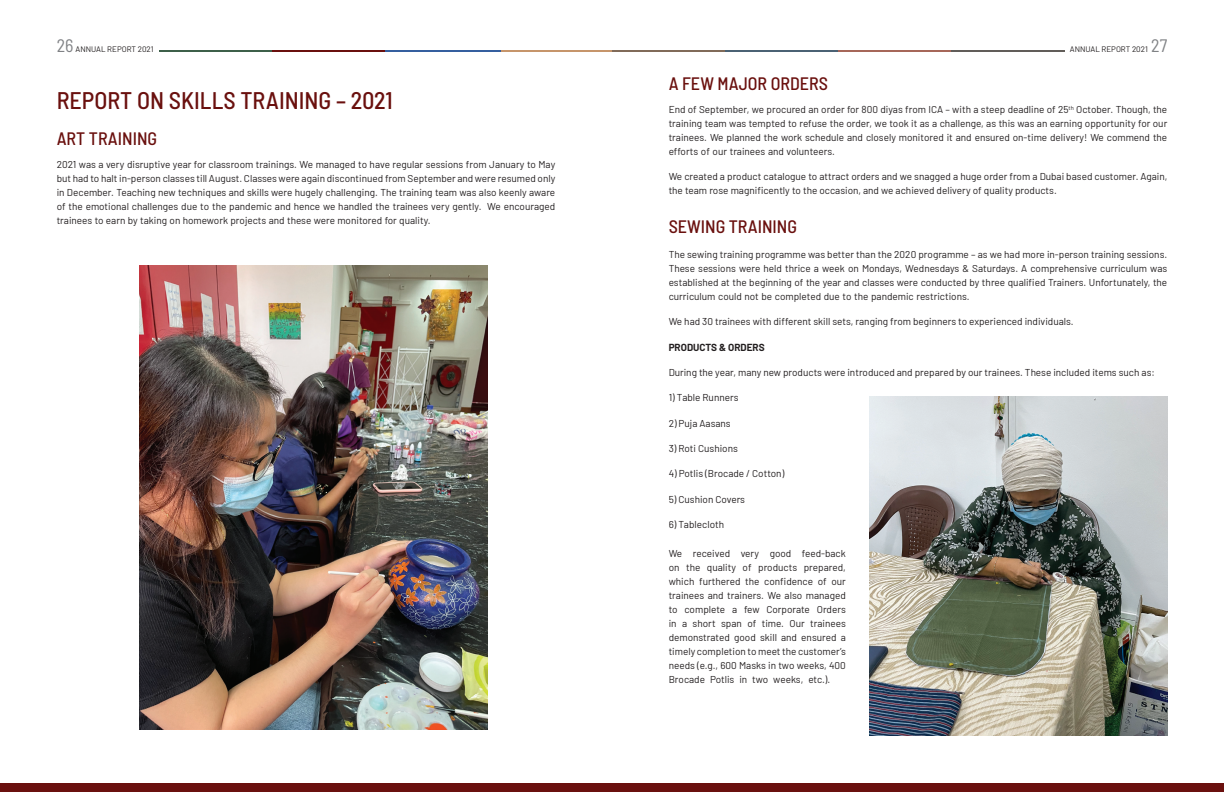
<style>
.page{position:relative;width:1224px;height:792px;background:#fff}
.page>*{position:absolute;margin:0;border:0;box-sizing:border-box;transform-origin:0 0}
.t1{font:500 semi-condensed 24px "Barlow";color:#6a100e}
.t2{font:500 semi-condensed 18px "Barlow";color:#6a100e}
.t3{font:semi-condensed 18px "Barlow";color:#808285}
.t4{font:10px/14px "Barlow";color:#231f20;text-align:justify}
.t5{font:700 10px "Barlow";color:#231f20}
.t6{font:8px "Barlow";color:#231f20}
</style>
<div class="page">
<hr style="left:159px;top:50px;width:113px;height:2px;background:#3d604a">
<hr style="left:272px;top:50px;width:114px;height:2px;background:#6a100e">
<hr style="left:501px;top:50px;width:111px;height:2px;background:#c6956b">
<hr style="left:386px;top:50px;width:115px;height:2px;background:#355f9f">
<hr style="left:612px;top:50px;width:113px;height:2px;background:#816b59">
<hr style="left:725px;top:50px;width:113px;height:2px;background:#4b6274">
<hr style="left:838px;top:50px;width:114px;height:2px;background:#a66759">
<hr style="left:952px;top:50px;width:113px;height:2px;background:#615d59">
<img style="left:139px;top:265px;width:349px;height:465px">
<img style="left:869px;top:396px;width:298px;height:339px">
<div style="left:0;top:783px;width:1224px;height:9px;background:#6a100e"></div>
<h2 class="t3" style="left:57px;top:34px;width:18px">26</h2>
<p class="t6" style="left:76px;top:43px;width:79px">ANNUAL REPORT 2021</p>
<p class="t6" style="left:1070px;top:43px;width:79px">ANNUAL REPORT 2021</p>
<h2 class="t3" style="left:1151px;top:34px;width:17px">27</h2>
<h1 class="t1" style="left:57px;top:85px;width:337px">REPORT ON SKILLS TRAINING – 2021</h1>
<h2 class="t2" style="left:57px;top:127px;width:102px">ART TRAINING</h2>
<p class="t4" style="left:57px;top:156px;width:500px">2021 was a very disruptive year for classroom trainings. We managed to have regular sessions from January to May but had to halt in-person classes till August. Classes were again discontinued from September and were resumed only in December. Teaching new techniques and skills were hugely challenging. The training team was also keenly aware of the emotional challenges due to the pandemic and hence we handled the trainees very gently. We encouraged trainees to earn by taking on homework projects and these were monitored for quality.</p>
<h2 class="t2" style="left:669px;top:73px;width:161px">A FEW MAJOR ORDERS</h2>
<p class="t4" style="left:669px;top:102px;width:500px">End of September, we procured an order for 800 diyas from ICA – with a steep deadline of 25<sup>th</sup> October. Though, the training team was tempted to refuse the order, we took it as a challenge, as this was an earning opportunity for our trainees. We planned the work schedule and closely monitored it and ensured on-time delivery! We commend the efforts of our trainees and volunteers.</p>
<p class="t4" style="left:669px;top:169px;width:500px">We created a product catalogue to attract orders and we snagged a huge order from a Dubai based customer. Again, the team rose magnificently to the occasion, and we achieved delivery of quality products.</p>
<h2 class="t2" style="left:669px;top:215px;width:130px">SEWING TRAINING</h2>
<p class="t4" style="left:669px;top:247px;width:500px">The sewing training programme was better than the 2020 programme – as we had more in-person training sessions.<br>These sessions were held thrice a week on Mondays, Wednesdays &amp; Saturdays. A comprehensive curriculum was established at the beginning of the year and classes were conducted by three qualified Trainers. Unfortunately, the curriculum could not be completed due to the pandemic restrictions.</p>
<p class="t4" style="left:669px;top:314px;width:407px">We had 30 trainees with different skill sets, ranging from beginners to experienced individuals.</p>
<p class="t5" style="left:669px;top:340px;width:97px">PRODUCTS &amp; ORDERS</p>
<p class="t4" style="left:669px;top:365px;width:488px">During the year, many new products were introduced and prepared by our trainees. These included items such as:</p>
<p class="t4" style="left:669px;top:390px;width:71px">1) Table Runners</p>
<p class="t4" style="left:669px;top:415px;width:64px">2) Puja Aasans</p>
<p class="t4" style="left:669px;top:441px;width:71px">3) Roti Cushions</p>
<p class="t4" style="left:669px;top:466px;width:117px">4) Potlis (Brocade / Cotton)</p>
<p class="t4" style="left:669px;top:491px;width:78px">5) Cushion Covers</p>
<p class="t4" style="left:669px;top:517px;width:57px">6) Tablecloth</p>
<p class="t4" style="left:669px;top:546px;width:179px">We received very good feed-back on the quality of products prepared, which furthered the confidence of our trainees and trainers. We also managed to complete a few Corporate Orders in a short span of time. Our trainees demonstrated good skill and ensured a timely completion to meet the customer’s needs (e.g., 600 Masks in two weeks, 400<br>Brocade Potlis in two weeks, etc.).</p>
</div>
